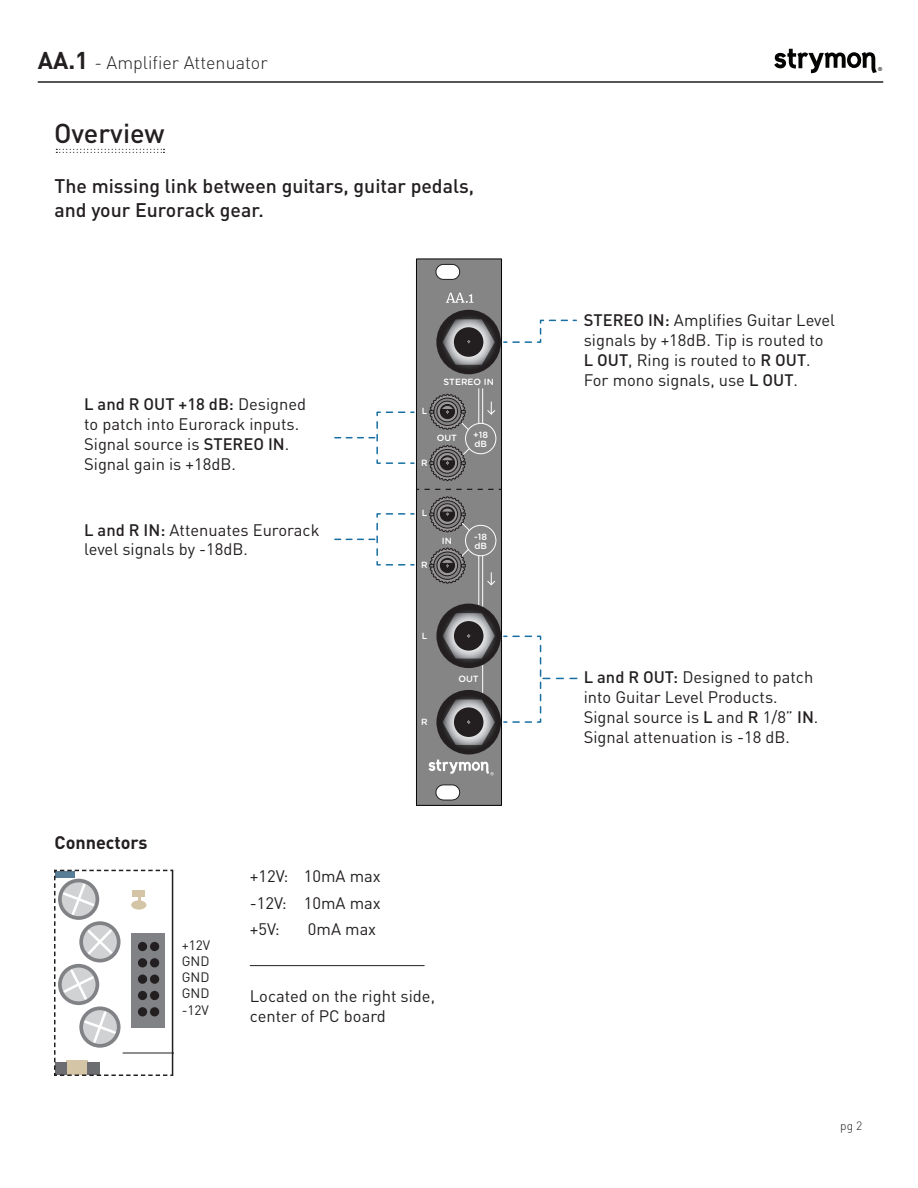
<style>
.page{position:relative;width:918px;height:1188px;background:#fff}
.page>*{position:absolute;margin:0;border:0;box-sizing:border-box;transform-origin:0 0}
.t1{font:500 27px "DINOT";color:#231f20}
.MAG_bullet_sub_title{font:500 19.5px/23.4px "DINOT";color:#231f20}
.t2{font:300 18px "DINOT";color:#231f20}
.MAG_body_copy{font:700 18px "DINOT";color:#231f20}
.MAG_body_copy-2{font:16.5px/19.8px "DINOT";color:#231f20}
.t3{font:13.5px "DINOT";color:#231f20}
.t4{font:300 12px "DINOT";color:#231f20}
.t5{font:500 9px/9px "Gotham Rounded";color:#fff}
.t6{font:500 5.55px "DIN";color:#040503}
.s1{font-weight:700;font-size:24px}
.s2{font-weight:500}
</style>
<div class="page">
<hr style="left:38px;top:81px;width:845px;height:2px;background:#231f20">
<svg style="left:774px;top:49px;width:103px;height:24px"></svg>
<svg style="left:56px;top:149px;width:109px;height:4px"></svg>
<div style="left:416px;top:259px;width:86px;height:546px;background:#858585"></div>
<div style="left:416px;top:259px;width:86px;height:547px;border:1px solid #040503"></div>
<hr style="left:482px;top:388px;width:1px;height:35px;background:#fff">
<hr style="left:478px;top:388px;width:1px;height:35px;background:#fff">
<hr style="left:482px;top:556px;width:1px;height:152px;background:#fff">
<hr style="left:478px;top:556px;width:1px;height:63px;background:#fff">
<svg style="left:416px;top:489px;width:86px;height:1px"></svg>
<svg style="left:487px;top:402px;width:9px;height:13px"></svg>
<svg style="left:487px;top:573px;width:9px;height:13px"></svg>
<div style="left:465px;top:423px;width:31px;height:31px;border:1px solid #fff;border-radius:50%"></div>
<div style="left:465px;top:525px;width:31px;height:31px;border:1px solid #fff;border-radius:50%"></div>
<svg style="left:429px;top:393px;width:41px;height:38px"></svg>
<svg style="left:429px;top:496px;width:42px;height:37px"></svg>
<svg style="left:429px;top:445px;width:41px;height:36px"></svg>
<svg style="left:429px;top:547px;width:41px;height:37px"></svg>
<svg style="left:436px;top:310px;width:141px;height:64px"></svg>
<svg style="left:435px;top:264px;width:25px;height:16px"></svg>
<svg style="left:435px;top:784px;width:25px;height:17px"></svg>
<svg style="left:446px;top:293px;width:28px;height:10px"></svg>
<svg style="left:428px;top:603px;width:149px;height:172px"></svg>
<svg style="left:335px;top:411px;width:80px;height:53px"></svg>
<svg style="left:335px;top:513px;width:80px;height:53px"></svg>
<hr style="left:250px;top:965px;width:175px;height:1px;background:#231f20">
<svg style="left:54px;top:869px;width:120px;height:207px"></svg>
<p class="t2" style="left:38px;top:51px;width:232px"><span class="s1">AA.1</span> - Amplifier Attenuator</p>
<p class="t1" style="left:54px;top:116px;width:112px">Overview</p>
<p class="MAG_bullet_sub_title" style="left:55px;top:174px;width:421px">The missing link between guitars, guitar pedals, and your Eurorack gear.</p>
<p class="MAG_body_copy-2" style="left:84px;top:394px;width:224px"><span class="s2">L and R OUT +18 dB:</span> Designed to patch into Eurorack inputs.<br>Signal source is <span class="s2">STEREO IN</span>.<br>Signal gain is +18dB.</p>
<p class="MAG_body_copy-2" style="left:84px;top:520px;width:237px"><span class="s2">L and R IN:</span> Attenuates Eurorack level signals by -18dB.</p>
<p class="t5" style="left:422px;top:406px;width:7px">L</p>
<p class="t5" style="left:421px;top:458px;width:8px">R</p>
<p class="t5" style="left:443px;top:377px;width:52px">STEREO IN</p>
<p class="t5" style="left:437px;top:433px;width:22px">OUT</p>
<p class="t5" style="left:473px;top:429px;width:16px">+18 dB</p>
<p class="t5" style="left:422px;top:508px;width:7px">L</p>
<p class="t5" style="left:421px;top:560px;width:8px">R</p>
<p class="t5" style="left:442px;top:536px;width:11px">IN</p>
<p class="t5" style="left:474px;top:531px;width:14px">-18 dB</p>
<p class="t5" style="left:422px;top:631px;width:7px">L</p>
<p class="t5" style="left:421px;top:717px;width:8px">R</p>
<p class="t5" style="left:459px;top:674px;width:22px">OUT</p>
<p class="MAG_body_copy" style="left:55px;top:831px;width:95px">Connectors</p>
<p class="MAG_body_copy-2" style="left:250px;top:866px;width:132px">+12V: 10mA max</p>
<p class="MAG_body_copy-2" style="left:250px;top:893px;width:132px">-12V: 10mA max</p>
<p class="MAG_body_copy-2" style="left:250px;top:919px;width:31px">+5V:</p>
<p class="MAG_body_copy-2" style="left:308px;top:919px;width:70px">0mA max</p>
<p class="t3" style="left:182px;top:936px;width:30px">+12V</p>
<p class="t3" style="left:182px;top:953px;width:29px">GND</p>
<p class="t3" style="left:182px;top:969px;width:29px">GND</p>
<p class="t3" style="left:182px;top:985px;width:29px">GND</p>
<p class="t3" style="left:182px;top:1001px;width:29px">-12V</p>
<p class="MAG_body_copy-2" style="left:250px;top:986px;width:187px">Located on the right side, center of PC board</p>
<p class="t6" style="left:878px;top:65px;width:6px">®</p>
<p class="MAG_body_copy-2" style="left:584px;top:310px;width:253px"><span class="s2">STEREO IN:</span> Amplifies Guitar Level signals by +18dB. Tip is routed to<br><span class="s2">L OUT</span>, Ring is routed to <span class="s2">R OUT</span>.<br>For mono signals, use <span class="s2">L OUT</span>.</p>
<p class="MAG_body_copy-2" style="left:584px;top:667px;width:236px"><span class="s2">L and R OUT:</span> Designed to patch into Guitar Level Products.<br>Signal source is <span class="s2">L</span> and <span class="s2">R</span> 1/8” <span class="s2">IN</span>.<br>Signal attenuation is -18 dB.</p>
<p class="t4" style="left:840px;top:1119px;width:24px">pg 2</p>
</div>
